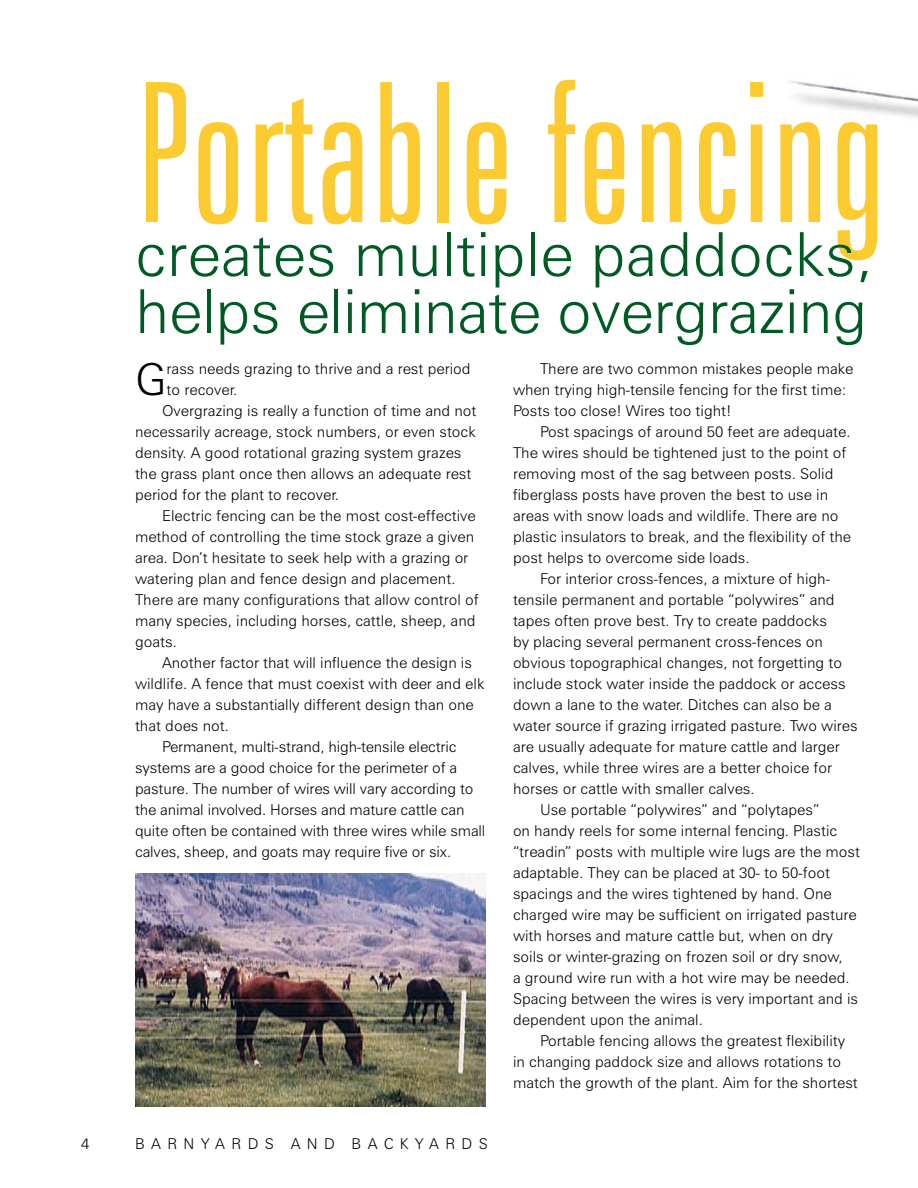
<style>
.page{position:relative;width:918px;height:1188px;background:#fff}
.page>*{position:absolute;margin:0;border:0;box-sizing:border-box;transform-origin:0 0}
.t1{font:300 extra-condensed 194.4px "Zurich BT";color:#fccb31}
.t2{font:300 60.75px "Zurich BT";letter-spacing:-.01em;color:#005a24}
.t3{font:300 44.1px "Zurich BT";color:#000}
.t4{font:300 15px/21px "Zurich BT";color:#000}
.t5{font:300 15px "Zurich BT";letter-spacing:.42em;color:#000}
</style>
<div class="page">
<img style="left:789px;top:80px;width:129px;height:38px">
<img style="left:135px;top:873px;width:351px;height:234px">
<h1 class="t1" style="left:135px;top:48px;width:753px">Portable fencing</h1>
<h2 class="t2" style="left:135px;top:217px;width:739px">creates multiple paddocks,</h2>
<h2 class="t2" style="left:135px;top:275px;width:734px">helps eliminate overgrazing</h2>
<h3 class="t3" style="left:135px;top:353px;width:33px">G</h3>
<p class="t4" style="left:167px;top:358px;width:305px">rass needs grazing to thrive and a rest period</p>
<p class="t4" style="left:167px;top:379px;width:72px">to recover.</p>
<p class="t4" style="left:162px;top:400px;width:316px">Overgrazing is really a function of time and not</p>
<p class="t4" style="left:135px;top:421px;width:342px">necessarily acreage, stock numbers, or even stock</p>
<p class="t4" style="left:135px;top:442px;width:328px">density. A good rotational grazing system grazes</p>
<p class="t4" style="left:135px;top:463px;width:338px">the grass plant once then allows an adequate rest</p>
<p class="t4" style="left:135px;top:484px;width:206px">period for the plant to recover.</p>
<p class="t4" style="left:162px;top:505px;width:315px">Electric fencing can be the most cost-effective</p>
<p class="t4" style="left:135px;top:526px;width:341px">method of controlling the time stock graze a given</p>
<p class="t4" style="left:135px;top:547px;width:335px">area. Don’t hesitate to seek help with a grazing or</p>
<p class="t4" style="left:135px;top:568px;width:322px">watering plan and fence design and placement.</p>
<p class="t4" style="left:135px;top:589px;width:345px">There are many configurations that allow control of</p>
<p class="t4" style="left:135px;top:610px;width:342px">many species, including horses, cattle, sheep, and</p>
<p class="t4" style="left:135px;top:631px;width:43px">goats.</p>
<p class="t4" style="left:162px;top:652px;width:312px">Another factor that will influence the design is</p>
<p class="t4" style="left:135px;top:673px;width:351px">wildlife. A fence that must coexist with deer and elk</p>
<p class="t4" style="left:135px;top:694px;width:340px">may have a substantially different design than one</p>
<p class="t4" style="left:135px;top:715px;width:95px">that does not.</p>
<p class="t4" style="left:162px;top:736px;width:296px">Permanent, multi-strand, high-tensile electric</p>
<p class="t4" style="left:135px;top:757px;width:324px">systems are a good choice for the perimeter of a</p>
<p class="t4" style="left:135px;top:778px;width:340px">pasture. The number of wires will vary according to</p>
<p class="t4" style="left:135px;top:799px;width:331px">the animal involved. Horses and mature cattle can</p>
<p class="t4" style="left:135px;top:820px;width:352px">quite often be contained with three wires while small</p>
<p class="t4" style="left:135px;top:841px;width:318px">calves, sheep, and goats may require five or six.</p>
<p class="t5" style="left:135px;top:1134px;width:172px">BARNYARDS and</p>
<p class="t5" style="left:352px;top:1134px;width:138px">BACKYARDS</p>
<p class="t4" style="left:513px;top:358px;width:342px;text-indent:27px">There are two common mistakes people make when trying high-tensile fencing for the first time:<br>Posts too close! Wires too tight!</p>
<p class="t4" style="left:513px;top:421px;width:340px;text-indent:27px">Post spacings of around 50 feet are adequate.<br>The wires should be tightened just to the point of removing most of the sag between posts. Solid fiberglass posts have proven the best to use in areas with snow loads and wildlife. There are no plastic insulators to break, and the flexibility of the post helps to overcome side loads.</p>
<p class="t4" style="left:540px;top:568px;width:291px">For interior cross-fences, a mixture of high-</p>
<p class="t4" style="left:513px;top:589px;width:323px">tensile permanent and portable “polywires” and</p>
<p class="t4" style="left:513px;top:610px;width:316px">tapes often prove best. Try to create paddocks</p>
<p class="t4" style="left:513px;top:631px;width:312px">by placing several permanent cross-fences on</p>
<p class="t4" style="left:513px;top:652px;width:331px">obvious topographical changes, not forgetting to</p>
<p class="t4" style="left:513px;top:673px;width:334px">include stock water inside the paddock or access</p>
<p class="t4" style="left:513px;top:694px;width:321px">down a lane to the water. Ditches can also be a</p>
<p class="t4" style="left:513px;top:715px;width:346px">water source if grazing irrigated pasture. Two wires</p>
<p class="t4" style="left:513px;top:736px;width:328px">are usually adequate for mature cattle and larger</p>
<p class="t4" style="left:513px;top:757px;width:321px">calves, while three wires are a better choice for</p>
<p class="t4" style="left:513px;top:778px;width:243px">horses or cattle with smaller calves.</p>
<p class="t4" style="left:540px;top:799px;width:281px">Use portable “polywires” and “polytapes”</p>
<p class="t4" style="left:513px;top:820px;width:326px">on handy reels for some internal fencing. Plastic</p>
<p class="t4" style="left:513px;top:841px;width:349px">“treadin” posts with multiple wire lugs are the most</p>
<p class="t4" style="left:513px;top:862px;width:318px">adaptable. They can be placed at 30- to 50-foot</p>
<p class="t4" style="left:513px;top:883px;width:320px">spacings and the wires tightened by hand. One</p>
<p class="t4" style="left:513px;top:904px;width:345px">charged wire may be sufficient on irrigated pasture</p>
<p class="t4" style="left:513px;top:925px;width:321px">with horses and mature cattle but, when on dry</p>
<p class="t4" style="left:513px;top:946px;width:331px">soils or winter-grazing on frozen soil or dry snow,</p>
<p class="t4" style="left:513px;top:967px;width:338px">a ground wire run with a hot wire may be needed.</p>
<p class="t4" style="left:513px;top:988px;width:347px">Spacing between the wires is very important and is</p>
<p class="t4" style="left:513px;top:1009px;width:191px">dependent upon the animal.</p>
<p class="t4" style="left:540px;top:1030px;width:307px">Portable fencing allows the greatest flexibility</p>
<p class="t4" style="left:513px;top:1051px;width:330px">in changing paddock size and allows rotations to</p>
<p class="t4" style="left:513px;top:1072px;width:346px">match the growth of the plant. Aim for the shortest</p>
</div>
